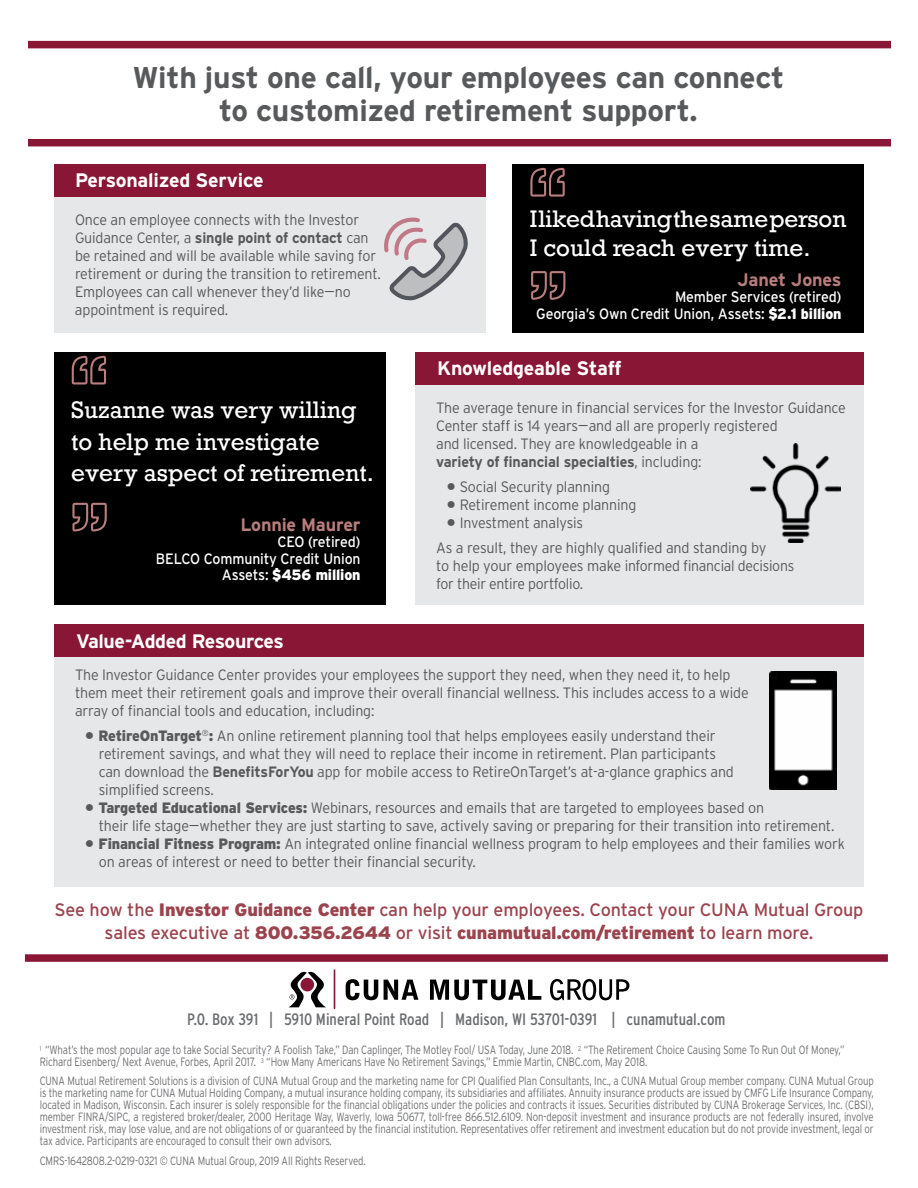
<style>
.page{position:relative;width:918px;height:1188px;background:#fff}
.page>*{position:absolute;margin:0;border:0;box-sizing:border-box;transform-origin:0 0}
.t1{font:88.8px "Rockwell";color:#000}
.t2{font:700 30px/33px "Interstate";letter-spacing:-.01em;color:#58595b;text-align:center}
.t3{font:22.5px/31.5px "Rockwell";color:#fff}
.t4{font:700 19.5px "Interstate";letter-spacing:-.02em;color:#fff}
.t5{font:18px/22.5px "Interstate";letter-spacing:-.01em;color:#9b444e;text-align:center}
.t6{font:700 18px "Interstate";letter-spacing:-.01em;color:#b97d7d}
.t7{font:condensed 16.5px "Interstate";color:#6d6e71}
.t8{font:300 15px/18px "Interstate";letter-spacing:-.01em;color:#58595b;scale:.95 1}
.t9{font:15px/16.5px "Interstate";letter-spacing:-.01em;color:#fff;text-align:right;scale:.94 1}
.t10{font:300 15px/18px "Interstate";letter-spacing:-.01em;color:#58595b;scale:.96 1}
.t11{font:300 12px/12px "Interstate";letter-spacing:-.01em;color:#6d6e71;scale:.8 1}
.s1{font-weight:700}
.s2{font-weight:900}
</style>
<div class="page">
<div style="left:28px;top:41px;width:863px;height:7px;background:#891635"></div>
<div style="left:28px;top:139px;width:863px;height:7px;background:#891635"></div>
<div style="left:25px;top:954px;width:863px;height:8px;background:#891635"></div>
<svg style="left:346px;top:979px;width:32px;height:21px"></svg>
<svg style="left:384px;top:980px;width:34px;height:20px"></svg>
<svg style="left:430px;top:980px;width:111px;height:20px"></svg>
<hr style="left:334px;top:969px;width:1px;height:40px;background:#891635">
<svg style="left:550px;top:979px;width:79px;height:21px"></svg>
<svg style="left:289px;top:971px;width:37px;height:36px"></svg>
<div style="left:415px;top:384px;width:448px;height:221px;background:#e6e7e8"></div>
<div style="left:415px;top:352px;width:448px;height:32px;background:#891635"></div>
<div style="left:54px;top:625px;width:810px;height:262px;background:#e6e7e8"></div>
<div style="left:54px;top:625px;width:810px;height:32px;background:#891635"></div>
<div style="left:54px;top:197px;width:432px;height:136px;background:#e6e7e8"></div>
<div style="left:54px;top:164px;width:432px;height:32px;background:#891635"></div>
<div style="left:512px;top:164px;width:351px;height:169px;background:#000"></div>
<svg style="left:530px;top:167px;width:35px;height:30px"></svg>
<svg style="left:531px;top:271px;width:35px;height:29px"></svg>
<div style="left:54px;top:352px;width:332px;height:253px;background:#000"></div>
<svg style="left:71px;top:355px;width:36px;height:30px"></svg>
<svg style="left:72px;top:502px;width:35px;height:30px"></svg>
<img style="left:751px;top:443px;width:90px;height:99px">
<img style="left:770px;top:672px;width:67px;height:117px">
<svg style="left:384px;top:217px;width:84px;height:84px"></svg>
<h2 class="t2" style="left:132px;top:61px;width:654px">With just one call, your employees can connect to customized retirement support.</h2>
<h3 class="t4" style="left:75px;top:169px;width:190px">Personalized Service</h3>
<p class="t8" style="left:75px;top:211px;width:323px">Once an employee connects with the Investor Guidance Center, a <span class="s1">single point of contact</span> can be retained and will be available while saving for retirement or during the transition to retirement.<br>Employees can call whenever they’d like—no appointment is required.</p>
<h1 class="t1" style="left:67px;top:336px;width:45px">‘‘</h1>
<h3 class="t3" style="left:71px;top:395px;width:304px">Suzanne was very willing to help me investigate every aspect of retirement.</h3>
<p class="t6" style="left:241px;top:514px;width:122px">Lonnie Maurer</p>
<p class="t9" style="left:156px;top:534px;width:219px">CEO (retired)<br>BELCO Community Credit Union<br>Assets: <span class="s2">$456 million</span></p>
<h1 class="t1" style="left:112px;top:551px;width:45px;rotate:-180deg">‘‘</h1>
<h3 class="t4" style="left:76px;top:629px;width:209px">Value-Added Resources</h3>
<h1 class="t1" style="left:526px;top:148px;width:45px">‘‘</h1>
<h3 class="t3" style="left:530px;top:205px;width:318px;line-height:28.5px">I liked having the same person<br>I could reach every time.</h3>
<p class="t6" style="left:737px;top:269px;width:106px">Janet Jones</p>
<p class="t9" style="left:536px;top:289px;width:326px">Member Services (retired)<br>Georgia’s Own Credit Union, Assets: <span class="s2">$2.1 billion</span></p>
<h1 class="t1" style="left:570px;top:319px;width:45px;rotate:-180deg">‘‘</h1>
<h3 class="t4" style="left:437px;top:356px;width:186px">Knowledgeable Staff</h3>
<p class="t8" style="left:436px;top:399px;width:433px">The average tenure in financial services for the Investor Guidance Center staff is 14 years—and all are properly registered<br>and licensed. They are knowledgeable in a<br><span class="s1">variety of financial specialties</span>, including:</p>
<p class="t8" style="left:447px;top:478px;width:173px"><span class="s2">•</span> Social Security planning</p>
<p class="t8" style="left:447px;top:496px;width:201px"><span class="s2">•</span> Retirement income planning</p>
<p class="t8" style="left:436px;top:510px;width:349px;line-height:24.8px;text-indent:11px"><span class="s2">•</span> Investment analysis<br>As a result, they are highly qualified and standing by</p>
<p class="t10" style="left:436px;top:556px;width:375px">to help your employees make informed financial decisions for their entire portfolio.</p>
<p class="t8" style="left:75px;top:666px;width:711px">The Investor Guidance Center provides your employees the support they need, when they need it, to help them meet their retirement goals and improve their overall financial wellness. This includes access to a wide array of financial tools and education, including:</p>
<p class="t8" style="left:99px;top:727px;width:670px;text-indent:-13px"><span class="s2">• RetireOnTarget</span><sup>®</sup><span class="s2">:</span> An online retirement planning tool that helps employees easily understand their retirement savings, and what they will need to replace their income in retirement. Plan participants can download the <span class="s1">BenefitsForYou</span> app for mobile access to RetireOnTarget’s at-a-glance graphics and simplified screens.</p>
<p class="t8" style="left:99px;top:799px;width:776px;text-indent:-14px"><span class="s2">• Targeted Educational Services:</span> Webinars, resources and emails that are targeted to employees based on<br>their life stage—whether they are just starting to save, actively saving or preparing for their transition into retirement.</p>
<p class="t8" style="left:99px;top:835px;width:787px;text-indent:-14px"><span class="s2">• Financial Fitness Program:</span> An integrated online financial wellness program to help employees and their families work on areas of interest or need to better their financial security.</p>
<p class="t5" style="left:54px;top:898px;width:811px">See how the <span class="s2">Investor Guidance Center</span> can help your employees. Contact your CUNA Mutual Group sales executive at <span class="s2">800.356.2644</span> or visit <span class="s2">cunamutual.com/retirement</span> to learn more.</p>
<p class="t7" style="left:187px;top:1010px;width:540px">P.O. Box 391 | 5910 Mineral Point Road | Madison, WI 53701-0391 | cunamutual.com</p>
<p class="t11" style="left:40px;top:1044px;width:1008px"><sup>1</sup> “What’s the most popular age to take Social Security? A Foolish Take,” Dan Caplinger, The Motley Fool/ USA Today, June 2018. <sup>2</sup> “The Retirement Choice Causing Some To Run Out Of Money,”<br>Richard Eisenberg/ Next Avenue, Forbes, April 2017. <sup>3</sup> “How Many Americans Have No Retirement Savings,” Emmie Martin, CNBC.com, May 2018.</p>
<p class="t11" style="left:40px;top:1075px;width:1044px;text-align:justify">CUNA Mutual Retirement Solutions is a division of CUNA Mutual Group and the marketing name for CPI Qualified Plan Consultants, Inc., a CUNA Mutual Group member company. CUNA Mutual Group is the marketing name for CUNA Mutual Holding Company, a mutual insurance holding company, its subsidiaries and affiliates. Annuity insurance products are issued by CMFG Life Insurance Company, located in Madison, Wisconsin. Each insurer is solely responsible for the financial obligations under the policies and contracts it issues. Securities distributed by CUNA Brokerage Services, Inc. (CBSI), member FINRA/SIPC, a registered broker/dealer, 2000 Heritage Way, Waverly, Iowa 50677, toll-free 866.512.6109. Non-deposit investment and insurance products are not federally insured, involve investment risk, may lose value, and are not obligations of or guaranteed by the financial institution. Representatives offer retirement and investment education but do not provide investment, legal or tax advice. Participants are encouraged to consult their own advisors.</p>
<p class="t11" style="left:40px;top:1155px;width:409px">CMRS-1642808.2-0219-0321 © CUNA Mutual Group, 2019 All Rights Reserved.</p>
</div>
